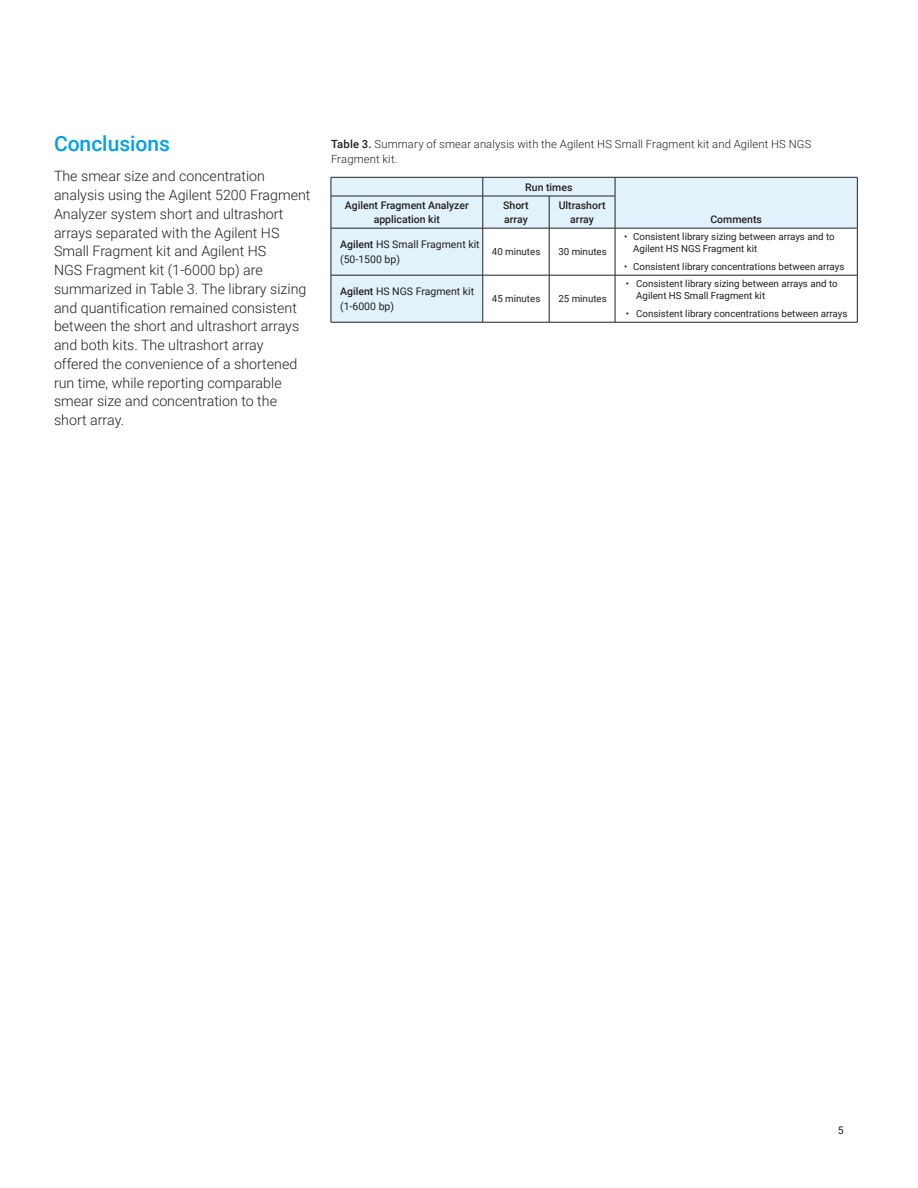
<style>
.page{position:relative;width:918px;height:1188px;background:#fff}
.page>*{position:absolute;margin:0;border:0;box-sizing:border-box;transform-origin:0 0}
.t1{font:500 21px "Roboto";color:#00a1e3}
.t2{font:300 14.25px/18.8px "Roboto";color:#231f20}
.t3{font:300 11.25px/15px "Roboto";letter-spacing:.015em;color:#231f20}
.t4{font:500 10.5px/13.5px "Roboto";color:#231f20;text-align:center}
.t5{font:10.5px/15px "Roboto";color:#231f20}
.t6{font:9.75px/12px "Roboto";color:#231f20}
.s1{font-weight:500}
</style>
<div class="page">
<svg style="left:332px;top:178px;width:525px;height:144px;fill:#e1f2fb"></svg>
<hr style="left:331px;top:196px;width:152px;height:1px;background:#231f20">
<hr style="left:549px;top:196px;width:1px;height:32px;background:#231f20">
<hr style="left:331px;top:228px;width:1px;height:47px;background:#231f20">
<hr style="left:549px;top:228px;width:1px;height:47px;background:#231f20">
<hr style="left:615px;top:228px;width:1px;height:47px;background:#231f20">
<hr style="left:331px;top:275px;width:152px;height:1px;background:#231f20">
<hr style="left:331px;top:275px;width:1px;height:47px;background:#231f20">
<hr style="left:483px;top:275px;width:66px;height:1px;background:#231f20">
<hr style="left:549px;top:275px;width:66px;height:1px;background:#231f20">
<hr style="left:549px;top:275px;width:1px;height:47px;background:#231f20">
<hr style="left:615px;top:275px;width:243px;height:1px;background:#231f20">
<hr style="left:615px;top:275px;width:1px;height:47px;background:#231f20">
<hr style="left:331px;top:322px;width:152px;height:1px;background:#231f20">
<hr style="left:483px;top:196px;width:1px;height:32px;background:#231f20">
<hr style="left:483px;top:228px;width:1px;height:47px;background:#231f20">
<hr style="left:857px;top:228px;width:1px;height:47px;background:#231f20">
<hr style="left:483px;top:275px;width:1px;height:47px;background:#231f20">
<hr style="left:857px;top:275px;width:1px;height:47px;background:#231f20">
<hr style="left:483px;top:322px;width:66px;height:1px;background:#231f20">
<hr style="left:549px;top:322px;width:66px;height:1px;background:#231f20">
<hr style="left:615px;top:322px;width:243px;height:1px;background:#231f20">
<hr style="left:331px;top:177px;width:152px;height:1px;background:#231f20">
<svg style="left:331px;top:177px;width:1px;height:19px"></svg>
<hr style="left:331px;top:196px;width:1px;height:32px;background:#231f20">
<hr style="left:331px;top:228px;width:152px;height:1px;background:#231f20">
<hr style="left:483px;top:228px;width:66px;height:1px;background:#231f20">
<hr style="left:549px;top:228px;width:66px;height:1px;background:#231f20">
<hr style="left:483px;top:177px;width:66px;height:1px;background:#231f20">
<svg style="left:483px;top:177px;width:1px;height:19px"></svg>
<hr style="left:549px;top:177px;width:66px;height:1px;background:#231f20">
<hr style="left:483px;top:196px;width:66px;height:1px;background:#231f20">
<hr style="left:549px;top:196px;width:66px;height:1px;background:#231f20">
<hr style="left:615px;top:177px;width:243px;height:1px;background:#231f20">
<svg style="left:615px;top:177px;width:1px;height:19px"></svg>
<svg style="left:857px;top:177px;width:1px;height:19px"></svg>
<hr style="left:615px;top:196px;width:1px;height:32px;background:#231f20">
<hr style="left:857px;top:196px;width:1px;height:32px;background:#231f20">
<hr style="left:615px;top:228px;width:243px;height:1px;background:#231f20">
<h1 class="t1" style="left:54px;top:129px;width:118px">Conclusions</h1>
<p class="t2" style="left:54px;top:166px;width:258px">The smear size and concentration analysis using the Agilent 5200 Fragment Analyzer system short and ultrashort arrays separated with the Agilent HS Small Fragment kit and Agilent HS<br>NGS Fragment kit (1-6000 bp) are summarized in Table 3. The library sizing and quantification remained consistent between the short and ultrashort arrays and both kits. The ultrashort array offered the convenience of a shortened run time, while reporting comparable smear size and concentration to the short array.</p>
<p class="t3" style="left:331px;top:136px;width:482px"><span class="s1">Table 3.</span> Summary of smear analysis with the Agilent HS Small Fragment kit and Agilent HS NGS<br>Fragment kit.</p>
<p class="t4" style="left:525px;top:180px;width:49px">Run times</p>
<p class="t4" style="left:710px;top:212px;width:53px">Comments</p>
<p class="t4" style="left:345px;top:198px;width:125px">Agilent Fragment Analyzer application kit</p>
<p class="t4" style="left:503px;top:198px;width:27px;text-align:left">Short array</p>
<p class="t4" style="left:559px;top:198px;width:48px">Ultrashort array</p>
<p class="t5" style="left:340px;top:236px;width:141px"><span class="s1">Agilent</span> HS Small Fragment kit (50-1500 bp)</p>
<p class="t6" style="left:492px;top:246px;width:50px">40 minutes</p>
<p class="t6" style="left:558px;top:246px;width:50px">30 minutes</p>
<p class="t6" style="left:633px;top:231px;width:203px;text-indent:-9px">• Consistent library sizing between arrays and to<br>Agilent HS NGS Fragment kit</p>
<p class="t6" style="left:624px;top:261px;width:222px">• Consistent library concentrations between arrays</p>
<p class="t5" style="left:340px;top:284px;width:136px"><span class="s1">Agilent</span> HS NGS Fragment kit (1-6000 bp)</p>
<p class="t6" style="left:492px;top:293px;width:50px">45 minutes</p>
<p class="t6" style="left:558px;top:293px;width:50px">25 minutes</p>
<p class="t6" style="left:636px;top:278px;width:203px;text-indent:-10px">• Consistent library sizing between arrays and to<br>Agilent HS Small Fragment kit</p>
<p class="t6" style="left:626px;top:308px;width:223px">• Consistent library concentrations between arrays</p>
<p class="t5" style="left:838px;top:1122px;width:7px">5</p>
</div>
